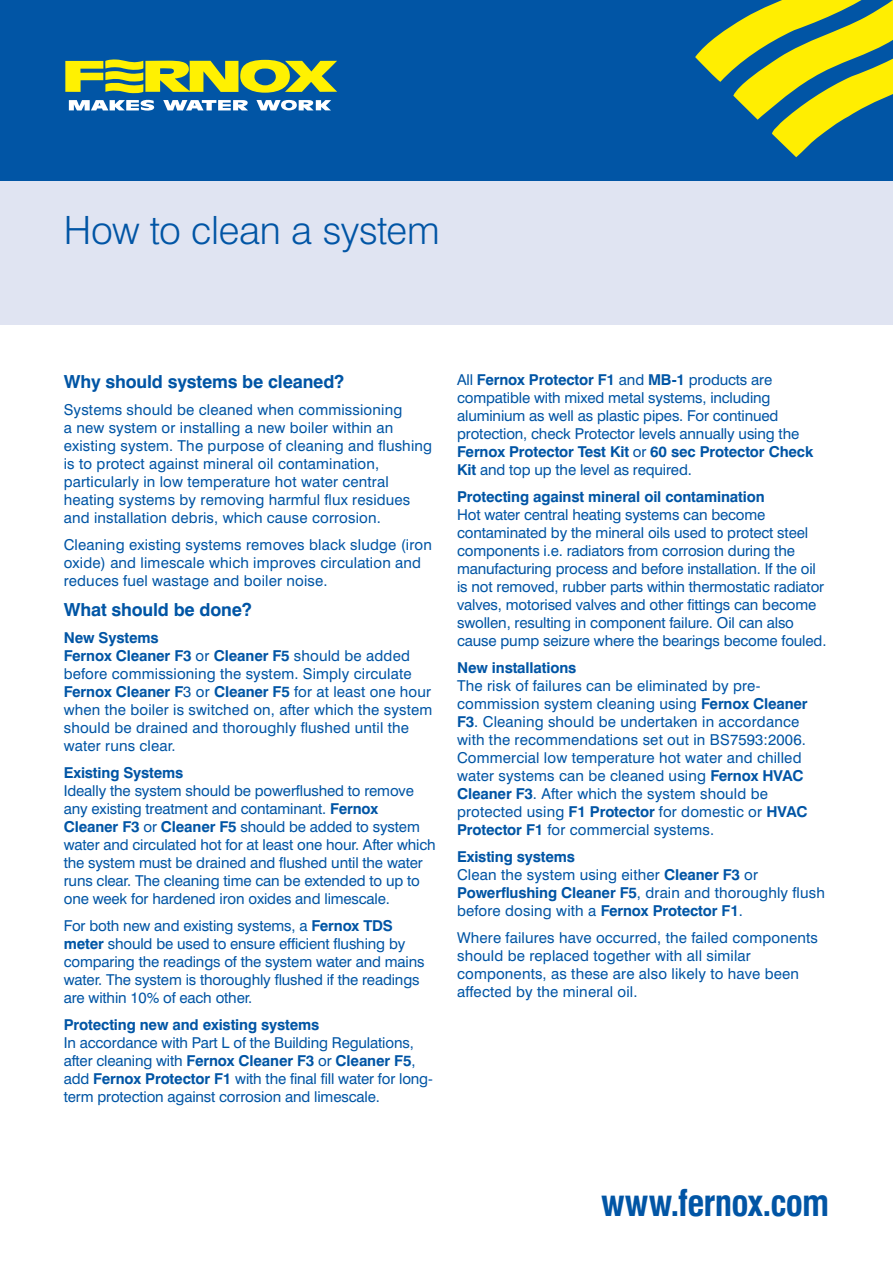
<style>
.page{position:relative;width:893px;height:1263px;background:#fff}
.page>*{position:absolute;margin:0;border:0;box-sizing:border-box;transform-origin:0 0}
.t1{font:300 39px "Swiss 721 BT";letter-spacing:-.01em;color:#0155a5}
.t2{font:700 condensed 36px "Swiss 721 BT";letter-spacing:-.025em;color:#0155a5}
.t3{font:700 18px "Swiss 721 BT";letter-spacing:-.01em;color:#0155a5}
.t4{font:15px/18px "Swiss 721 BT";letter-spacing:-.01em;color:#0155a5}
.t5{font:15px/18px "Swiss 721 BT";letter-spacing:.01em;color:#0155a5}
.s1{font-weight:700}
</style>
<div class="page">
<div style="left:0;top:169px;width:893px;height:156px;background:#e0e4f2"></div>
<div style="left:0;top:0;width:893px;height:181px;background:#0155a5"></div>
<svg style="left:65px;top:59px;width:272px;height:52px"></svg>
<svg style="left:695px;top:0;width:198px;height:157px"></svg>
<p class="t1" style="left:64px;top:206px;width:377px">How to clean a system</p>
<p class="t3" style="left:64px;top:370px;width:282px">Why should systems be cleaned?</p>
<p class="t5" style="left:64px;top:400px;width:370px">Systems should be cleaned when commissioning<br>a new system or installing a new boiler within an existing system. The purpose of cleaning and flushing is to protect against mineral oil contamination, particularly in low temperature hot water central heating systems by removing harmful flux residues and installation debris, which cause corrosion.</p>
<p class="t5" style="left:64px;top:535px;width:370px">Cleaning existing systems removes black sludge (iron oxide) and limescale which improves circulation and reduces fuel wastage and boiler noise.</p>
<p class="t3" style="left:64px;top:599px;width:190px">What should be done?</p>
<p class="t5" style="left:64px;top:629px;width:370px"><span class="s1">New Systems<br>Fernox Cleaner F3</span> or <span class="s1">Cleaner F5</span> should be added before commissioning the system. Simply circulate <span class="s1">Fernox Cleaner F</span>3 or <span class="s1">Cleaner F5</span> for at least one hour when the boiler is switched on, after which the system should be drained and thoroughly flushed until the water runs clear.</p>
<p class="t4" style="left:64px;top:764px;width:373px"><span class="s1">Existing Systems<br></span>Ideally the system should be powerflushed to remove any existing treatment and contaminant. <span class="s1">Fernox Cleaner F3</span> or <span class="s1">Cleaner F5</span> should be added to system water and circulated hot for at least one hour. After which the system must be drained and flushed until the water runs clear. The cleaning time can be extended to up to one week for hardened iron oxides and limescale.</p>
<p class="t4" style="left:64px;top:917px;width:362px">For both new and existing systems, a <span class="s1">Fernox TDS meter</span> should be used to ensure efficient flushing by comparing the readings of the system water and mains water. The system is thoroughly flushed if the readings are within 10% of each other.</p>
<p class="t4" style="left:64px;top:1016px;width:370px"><span class="s1">Protecting new and existing systems<br></span>In accordance with Part L of the Building Regulations, after cleaning with <span class="s1">Fernox Cleaner F3</span> or <span class="s1">Cleaner F5</span>, add <span class="s1">Fernox Protector F1</span> with the final fill water for long&shy;term protection against corrosion and limescale.</p>
<p class="t4" style="left:457px;top:371px;width:358px">All <span class="s1">Fernox Protector F1</span> and <span class="s1">MB-1</span> products are compatible with mixed metal systems, including aluminium as well as plastic pipes. For continued protection, check Protector levels annually using the <span class="s1">Fernox Protector Test Kit</span> or <span class="s1">60 sec Protector Check Kit</span> and top up the level as required.</p>
<p class="t4" style="left:457px;top:488px;width:371px"><span class="s1">Protecting against mineral oil contamination<br></span>Hot water central heating systems can become contaminated by the mineral oils used to protect steel components i.e. radiators from corrosion during the manufacturing process and before installation. If the oil is not removed, rubber parts within thermostatic radiator valves, motorised valves and other fittings can become swollen, resulting in component failure. Oil can also cause pump seizure where the bearings become fouled.</p>
<p class="t5" style="left:457px;top:659px;width:352px"><span class="s1">New installations<br></span>The risk of failures can be eliminated by pre&shy;commission system cleaning using <span class="s1">Fernox Cleaner F3</span>. Cleaning should be undertaken in accordance with the recommendations set out in BS7593:2006.<br>Commercial low temperature hot water and chilled water systems can be cleaned using <span class="s1">Fernox HVAC Cleaner F3</span>. After which the system should be protected using <span class="s1">F1 Protector</span> for domestic or <span class="s1">HVAC Protector F1</span> for commercial systems.</p>
<p class="t5" style="left:457px;top:848px;width:369px"><span class="s1">Existing systems<br></span>Clean the system using either <span class="s1">Cleaner F3</span> or <span class="s1">Powerflushing Cleaner F5</span>, drain and thoroughly flush before dosing with a <span class="s1">Fernox Protector F1</span>.</p>
<p class="t5" style="left:457px;top:929px;width:362px">Where failures have occurred, the failed components should be replaced together with all similar components, as these are also likely to have been affected by the mineral oil.</p>
<p class="t2" style="left:601px;top:1181px;width:229px">www.fernox.com</p>
</div>
